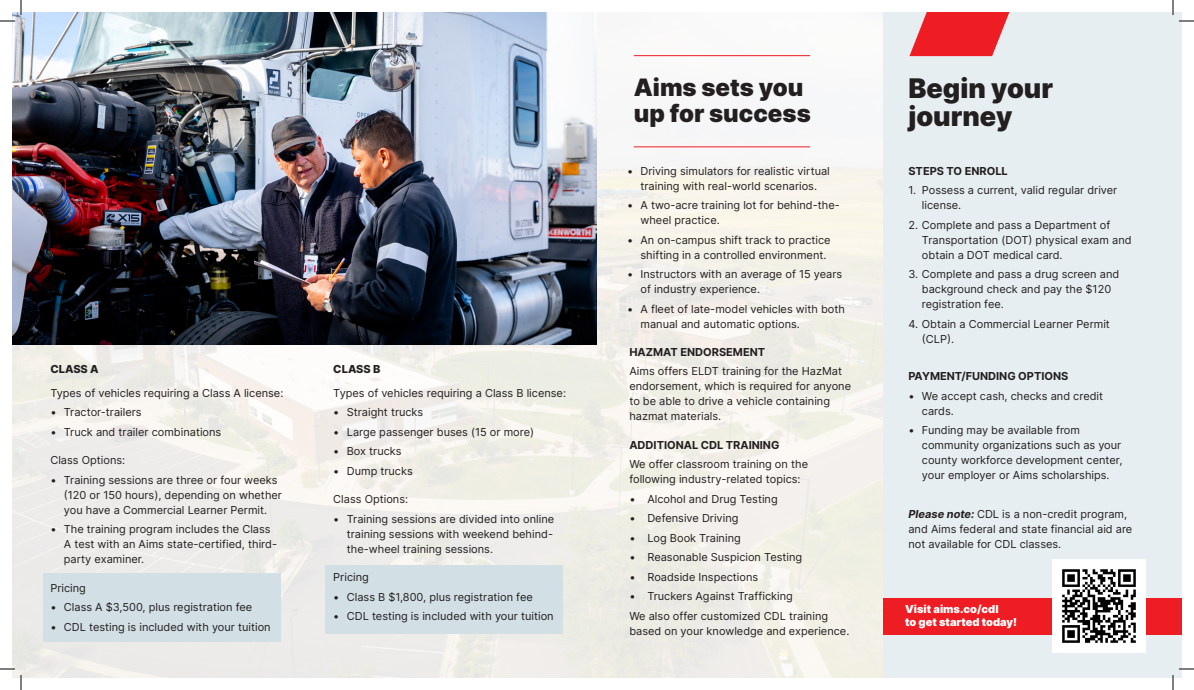
<style>
.page{position:relative;width:1194px;height:690px;background:#fff}
.page>*{position:absolute;margin:0;border:0;box-sizing:border-box;transform-origin:0 0}
.t1{font:900 27px "Inter";color:#231f20}
.t2{font:900 24px/26px "Inter";color:#231f20}
.t3{font:11px/15px "Inter";color:#231f20}
.t4{font:700 11px "Inter";color:#231f20}
.t5{font:900 11px/13.2px "Inter";color:#fff}
.t6{font:800 11px "Inter";color:#231f20}
.s1{font-weight:700;font-style:italic}
</style>
<div class="page">
<img style="left:12px;top:12px;width:872px;height:666px">
<div style="left:325px;top:566px;width:237px;height:68px;background:#d2dfe4"></div>
<div style="left:43px;top:574px;width:237px;height:68px;background:#d2dfe4"></div>
<div style="left:884px;top:12px;width:298px;height:666px;background:#e7eef1"></div>
<div style="left:884px;top:599px;width:298px;height:36px;background:#ee1d23"></div>
<img style="left:1053px;top:559px;width:93px;height:93px">
<svg style="left:909px;top:12px;width:100px;height:44px"></svg>
<hr style="left:634px;top:146px;width:176px;height:1px;background:#ee1d23">
<hr style="left:634px;top:55px;width:176px;height:1px;background:#ee1d23">
<img style="left:12px;top:12px;width:585px;height:333px">
<svg style="left:0;top:0;width:22px;height:22px"></svg>
<svg style="left:0;top:668px;width:22px;height:22px"></svg>
<svg style="left:1172px;top:0;width:22px;height:22px"></svg>
<svg style="left:1172px;top:668px;width:22px;height:22px"></svg>
<p class="t6" style="left:50px;top:361px;width:50px">CLASS A</p>
<p class="t3" style="left:50px;top:385px;width:235px">Types of vehicles requiring a Class A license:</p>
<p class="t3" style="left:50px;top:404px;width:93px">• Tractor-trailers</p>
<p class="t3" style="left:50px;top:424px;width:173px">• Truck and trailer combinations</p>
<p class="t3" style="left:50px;top:452px;width:76px">Class Options:</p>
<p class="t3" style="left:64px;top:472px;width:220px;text-indent:-14px">• Training sessions are three or four weeks (120 or 150 hours), depending on whether you have a Commercial Learner Permit.</p>
<p class="t3" style="left:64px;top:521px;width:215px;text-indent:-14px">• The training program includes the Class<br>A test with an Aims state-certified, third&shy;party examiner.</p>
<p class="t3" style="left:50px;top:580px;width:37px">Pricing</p>
<p class="t3" style="left:50px;top:599px;width:203px">• Class A $3,500, plus registration fee</p>
<p class="t3" style="left:50px;top:619px;width:222px">• CDL testing is included with your tuition</p>
<p class="t6" style="left:333px;top:361px;width:49px">CLASS B</p>
<p class="t3" style="left:333px;top:385px;width:234px">Types of vehicles requiring a Class B license:</p>
<p class="t3" style="left:333px;top:404px;width:92px">• Straight trucks</p>
<p class="t3" style="left:333px;top:424px;width:202px">• Large passenger buses (15 or more)</p>
<p class="t3" style="left:333px;top:443px;width:70px">• Box trucks</p>
<p class="t3" style="left:333px;top:463px;width:81px">• Dump trucks</p>
<p class="t3" style="left:333px;top:491px;width:76px">Class Options:</p>
<p class="t3" style="left:347px;top:511px;width:209px;text-align:justify;text-indent:-14px">• Training sessions are divided into online training sessions with weekend behind&shy;the-wheel training sessions.</p>
<p class="t3" style="left:333px;top:569px;width:37px">Pricing</p>
<p class="t3" style="left:333px;top:589px;width:201px">• Class B $1,800, plus registration fee</p>
<p class="t3" style="left:333px;top:608px;width:222px">• CDL testing is included with your tuition</p>
<p class="t2" style="left:634px;top:74px;width:178px">Aims sets you up for success</p>
<p class="t3" style="left:627px;top:163px;width:204px;text-align:center">• Driving simulators for realistic virtual training with real-world scenarios.</p>
<p class="t3" style="left:641px;top:197px;width:201px;text-indent:-14px">• A two-acre training lot for behind-the&shy;wheel practice.</p>
<p class="t3" style="left:641px;top:232px;width:192px;text-indent:-14px">• An on-campus shift track to practice shifting in a controlled environment.</p>
<p class="t3" style="left:641px;top:266px;width:203px;text-indent:-14px">• Instructors with an average of 15 years of industry experience.</p>
<p class="t3" style="left:641px;top:301px;width:206px;text-indent:-14px">• A fleet of late-model vehicles with both manual and automatic options.</p>
<p class="t4" style="left:629px;top:344px;width:137px">HAZMAT ENDORSEMENT</p>
<p class="t3" style="left:629px;top:364px;width:223px">Aims offers ELDT training for the HazMat endorsement, which is required for anyone to be able to drive a vehicle containing hazmat materials.</p>
<p class="t4" style="left:629px;top:437px;width:152px">ADDITIONAL CDL TRAINING</p>
<p class="t3" style="left:629px;top:457px;width:180px">We offer classroom training on the following industry-related topics:</p>
<p class="t3" style="left:629px;top:491px;width:150px">• Alcohol and Drug Testing</p>
<p class="t3" style="left:629px;top:511px;width:111px">• Defensive Driving</p>
<p class="t3" style="left:629px;top:530px;width:113px">• Log Book Training</p>
<p class="t3" style="left:629px;top:550px;width:174px">• Reasonable Suspicion Testing</p>
<p class="t3" style="left:629px;top:569px;width:130px">• Roadside Inspections</p>
<p class="t3" style="left:629px;top:589px;width:165px">• Truckers Against Trafficking</p>
<p class="t3" style="left:629px;top:608px;width:221px">We also offer customized CDL training based on your knowledge and experience.</p>
<p class="t1" style="left:908px;top:69px;width:146px">Begin your</p>
<p class="t1" style="left:908px;top:97px;width:105px">journey</p>
<p class="t4" style="left:908px;top:163px;width:101px">STEPS TO ENROLL</p>
<p class="t3" style="left:922px;top:182px;width:197px;text-indent:-14px">1. Possess a current, valid regular driver license.</p>
<p class="t3" style="left:922px;top:217px;width:211px;text-indent:-14px">2. Complete and pass a Department of<br>Transportation (DOT) physical exam and obtain a DOT medical card.</p>
<p class="t3" style="left:922px;top:266px;width:199px;text-indent:-14px">3. Complete and pass a drug screen and background check and pay the $120 registration fee.</p>
<p class="t3" style="left:922px;top:316px;width:190px;text-indent:-14px">4. Obtain a Commercial Learner Permit (CLP).</p>
<p class="t4" style="left:908px;top:368px;width:161px">PAYMENT/FUNDING OPTIONS</p>
<p class="t3" style="left:922px;top:388px;width:183px;text-indent:-14px">• We accept cash, checks and credit cards.</p>
<p class="t3" style="left:922px;top:422px;width:202px;text-indent:-14px">• Funding may be available from community organizations such as your county workforce development center, your employer or Aims scholarships.</p>
<p class="t3" style="left:908px;top:506px;width:225px"><span class="s1">Please note:</span> CDL is a non-credit program, and Aims federal and state financial aid are not available for CDL classes.</p>
<p class="t5" style="left:905px;top:602px;width:113px">Visit aims.co/cdl<br>to get started today!</p>
</div>
